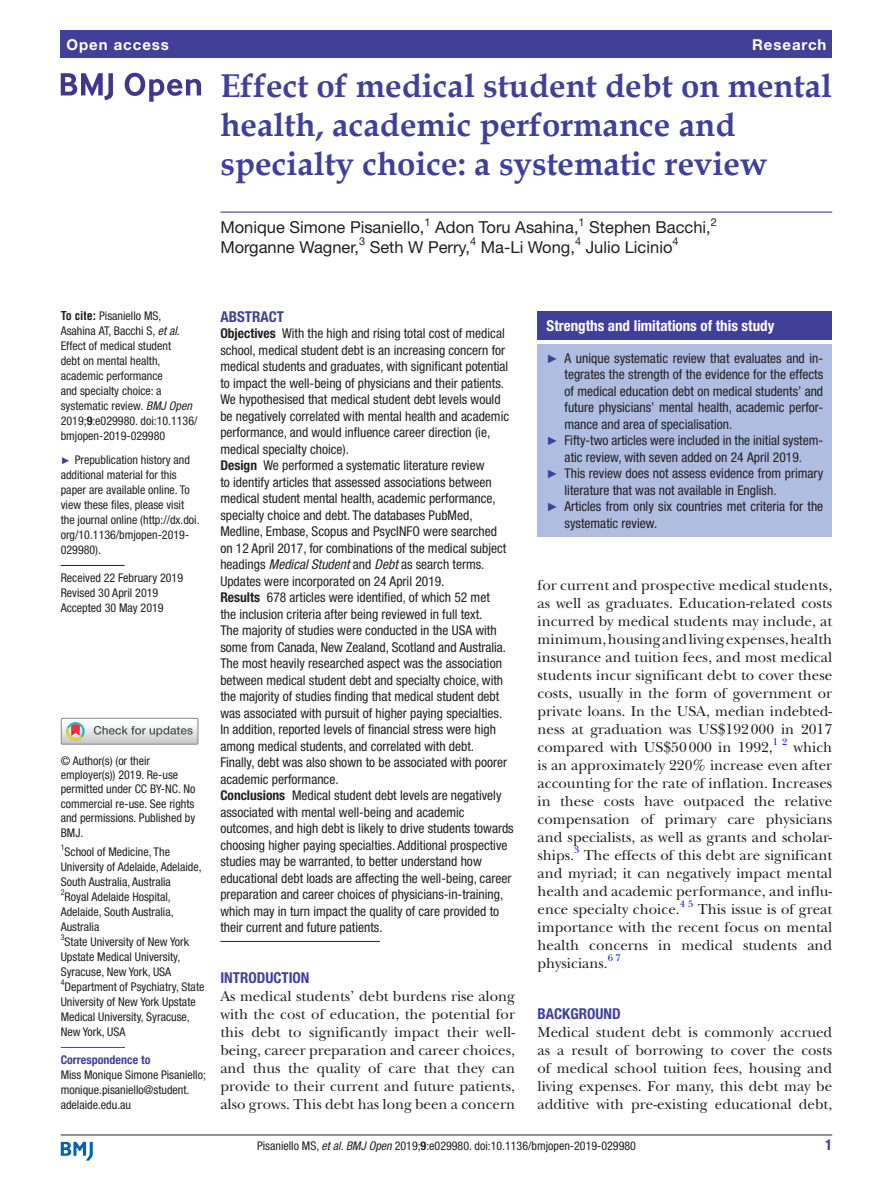
<style>
.page{position:relative;width:893px;height:1191px;background:#fff}
.page>*{position:absolute;margin:0;border:0;box-sizing:border-box;transform-origin:0 0}
.t1{font:700 33px/39px "Book Antiqua";color:#414099}
.t2{font:16.5px "Helvetica Neue LT Std";color:#231f20}
.t3{font:15px/18px "New Baskerville";color:#231f20;text-align:justify}
.t4{font:700 condensed 15px "Helvetica Neue LT Std";color:#fff}
.t5{font:700 condensed 15px "Helvetica Neue LT Std";color:#414099}
.t6{font:700 15px "Helvetica Neue LT Std";letter-spacing:.065em;color:#fff}
.t7{font:condensed 13.5px/16.5px "Helvetica Neue LT Std";color:#231f20}
.t8{font:condensed 12px/15px "Helvetica Neue LT Std";color:#231f20}
.t9{font:700 condensed 12px "Helvetica Neue LT Std";color:#414099}
.t10{font:10.95px "Helvetica Neue LT Std";color:#231f20}
.t11{font:9.9px "New Baskerville";color:#00f}
.t12{font:condensed 7.95px "Helvetica Neue LT Std";color:#231f20}
.s1{font-family:"Helvetica LT Std";font-weight:700}
.s2{font-style:italic}
.s3{font-weight:700}
.s4{font-family:"Arial";font-stretch:normal;font-size:9.75px;color:#414099}
.s5{font-family:"Arial";font-stretch:normal;font-size:12px;color:#414099}
</style>
<div class="page">
<hr style="left:61px;top:1134px;width:771px;height:1px;background:#231f20">
<svg style="left:61px;top:1141px;width:32px;height:19px"></svg>
<div style="left:61px;top:31px;width:771px;height:27px;background:#414099"></div>
<hr style="left:220px;top:211px;width:612px;height:2px;background:#414099">
<hr style="left:61px;top:565px;width:64px;height:1px;background:#231f20">
<hr style="left:61px;top:1047px;width:64px;height:1px;background:#414099">
<svg style="left:61px;top:73px;width:52px;height:27px"></svg>
<svg style="left:125px;top:73px;width:76px;height:29px"></svg>
<div style="left:61px;top:717px;width:138px;height:27px;border:1px solid #969090"></div>
<svg style="left:61px;top:718px;width:137px;height:26px"></svg>
<hr style="left:220px;top:941px;width:160px;height:1px;background:#231f20">
<div style="left:538px;top:311px;width:294px;height:29px;background:#414099"></div>
<div style="left:538px;top:344px;width:294px;height:192px;background:#afbde1"></div>
<p class="t6" style="left:66px;top:35px;width:104px">Open access</p>
<p class="t6" style="left:752px;top:35px;width:76px">Research</p>
<h1 class="t1" style="left:220px;top:66px;width:613px">Effect of medical student debt on mental health, academic performance and specialty choice: a systematic review</h1>
<p class="t2" style="left:220px;top:218px;width:206px">Monique Simone Pisaniello,</p>
<p class="t10" style="left:425px;top:215px;width:8px">1</p>
<p class="t2" style="left:435px;top:218px;width:145px">Adon Toru Asahina,</p>
<p class="t10" style="left:579px;top:215px;width:8px">1</p>
<p class="t2" style="left:589px;top:218px;width:123px">Stephen Bacchi,</p>
<p class="t10" style="left:711px;top:215px;width:8px">2</p>
<p class="t2" style="left:220px;top:237px;width:140px">Morganne Wagner,</p>
<p class="t10" style="left:359px;top:235px;width:8px">3</p>
<p class="t2" style="left:370px;top:237px;width:102px">Seth W Perry,</p>
<p class="t10" style="left:470px;top:235px;width:8px">4</p>
<p class="t2" style="left:481px;top:237px;width:96px">Ma-Li Wong,</p>
<p class="t10" style="left:575px;top:235px;width:8px">4</p>
<p class="t2" style="left:586px;top:237px;width:88px">Julio Licinio</p>
<p class="t10" style="left:672px;top:235px;width:8px">4</p>
<p class="t8" style="left:61px;top:308px;width:138px"><span class="s1">To cite:</span> Pisaniello MS,<br>Asahina AT, Bacchi S, <span class="s2">et al</span>.<br>Effect of medical student<br>debt on mental health, academic performance<br>and specialty choice: a systematic review. <span class="s2">BMJ Open<br></span>2019;<span class="s3">9</span>:e029980. doi:10.1136/ bmjopen-2019-029980</p>
<p class="t8" style="left:61px;top:452px;width:140px"><span class="s4">►</span> Prepublication history and additional material for this paper are available online. To view these files, please visit the journal online (http://dx.doi. org/10.1136/bmjopen-2019-<br>029980).</p>
<p class="t8" style="left:61px;top:570px;width:124px">Received 22 February 2019<br>Revised 30 April 2019<br>Accepted 30 May 2019</p>
<p class="t8" style="left:61px;top:753px;width:136px;line-height:14.4px">© Author(s) (or their employer(s)) 2019. Re-use permitted under CC BY-NC. No commercial re-use. See rights and permissions. Published by<br>BMJ.</p>
<p class="t12" style="left:61px;top:843px;width:5px">1</p>
<p class="t8" style="left:61px;top:844px;width:142px;text-indent:4px">School of Medicine, The<br>University of Adelaide, Adelaide,<br>South Australia, Australia</p>
<p class="t12" style="left:61px;top:888px;width:5px">2</p>
<p class="t8" style="left:61px;top:889px;width:114px;text-indent:4px">Royal Adelaide Hospital,<br>Adelaide, South Australia,<br>Australia</p>
<p class="t12" style="left:61px;top:933px;width:5px">3</p>
<p class="t8" style="left:61px;top:934px;width:130px;text-indent:4px">State University of New York<br>Upstate Medical University,<br>Syracuse, New York, USA</p>
<p class="t12" style="left:61px;top:978px;width:5px">4</p>
<p class="t8" style="left:61px;top:979px;width:145px;text-indent:4px">Department of Psychiatry, State<br>University of New York Upstate<br>Medical University, Syracuse,<br>New York, USA</p>
<p class="t9" style="left:61px;top:1052px;width:91px">Correspondence to</p>
<p class="t8" style="left:61px;top:1067px;width:147px">Miss Monique Simone Pisaniello; monique.pisaniello@student. adelaide.edu.au</p>
<p class="t5" style="left:220px;top:307px;width:65px">Abstract</p>
<p class="t7" style="left:220px;top:325px;width:295px"><span class="s3">Objectives</span> With the high and rising total cost of medical school, medical student debt is an increasing concern for medical students and graduates, with significant potential to impact the well-being of physicians and their patients.<br>We hypothesised that medical student debt levels would be negatively correlated with mental health and academic performance, and would influence career direction (ie, medical specialty choice).<br><span class="s3">Design</span> We performed a systematic literature review<br>to identify articles that assessed associations between medical student mental health, academic performance, specialty choice and debt. The databases PubMed, Medline, Embase, Scopus and PsycINFO were searched<br>on 12 April 2017, for combinations of the medical subject headings <span class="s2">Medical Student</span> and <span class="s2">Debt</span> as search terms.<br>Updates were incorporated on 24 April 2019.<br><span class="s3">Results</span> 678 articles were identified, of which 52 met<br>the inclusion criteria after being reviewed in full text.<br>The majority of studies were conducted in the USA with some from Canada, New Zealand, Scotland and Australia.<br>The most heavily researched aspect was the association between medical student debt and specialty choice, with the majority of studies finding that medical student debt was associated with pursuit of higher paying specialties.<br>In addition, reported levels of financial stress were high among medical students, and correlated with debt.<br>Finally, debt was also shown to be associated with poorer academic performance.<br><span class="s3">Conclusions</span> Medical student debt levels are negatively associated with mental well-being and academic outcomes, and high debt is likely to drive students towards choosing higher paying specialties. Additional prospective studies may be warranted, to better understand how educational debt loads are affecting the well-being, career preparation and career choices of physicians-in-training, which may in turn impact the quality of care provided to their current and future patients.</p>
<p class="t5" style="left:220px;top:969px;width:91px">Introduction</p>
<p class="t3" style="left:220px;top:987px;width:296px">As medical students’ debt burdens rise along with the cost of education, the potential for this debt to significantly impact their well&shy;being, career preparation and career choices, and thus the quality of care that they can provide to their current and future patients, also grows. This debt has long been a concern</p>
<p class="t4" style="left:547px;top:316px;width:229px">Strengths and limitations of this study</p>
<p class="t7" style="left:547px;top:349px;width:278px"><span class="s5">►</span> A unique systematic review that evaluates and in-</p>
<p class="t7" style="left:565px;top:366px;width:260px">tegrates the strength of the evidence for the effects</p>
<p class="t7" style="left:565px;top:382px;width:260px">of medical education debt on medical students’ and</p>
<p class="t7" style="left:565px;top:399px;width:260px">future physicians’ mental health, academic perfor-</p>
<p class="t7" style="left:565px;top:415px;width:169px">mance and area of specialisation.</p>
<p class="t7" style="left:547px;top:432px;width:278px"><span class="s5">►</span> Fifty-two articles were included in the initial system-</p>
<p class="t7" style="left:565px;top:448px;width:239px">atic review, with seven added on 24 April 2019.</p>
<p class="t7" style="left:547px;top:465px;width:278px"><span class="s5">►</span> This review does not assess evidence from primary</p>
<p class="t7" style="left:565px;top:481px;width:213px">literature that was not available in English.</p>
<p class="t7" style="left:547px;top:498px;width:278px"><span class="s5">►</span> Articles from only six countries met criteria for the</p>
<p class="t7" style="left:565px;top:514px;width:94px">systematic review.</p>
<p class="t3" style="left:538px;top:576px;width:296px">for current and prospective medical students, as well as graduates. Education-related costs incurred by medical students may include, at minimum, housing and living expenses, health insurance and tuition fees, and most medical students incur significant debt to cover these costs, usually in the form of government or private loans. In the USA, median indebted&shy;ness at graduation was US$192000 in 2017 compared with US$50000 in 1992,<sup>1</sup> <sup>2</sup> which is an approximately 220% increase even after accounting for the rate of inflation. Increases in these costs have outpaced the relative compensation of primary care physicians and specialists, as well as grants and scholar&shy;ships.</p>
<p class="t11" style="left:574px;top:844px;width:7px">3</p>
<p class="t3" style="left:538px;top:846px;width:296px;text-indent:46px">The effects of this debt are significant and myriad; it can negatively impact mental health and academic performance, and influ&shy;ence specialty choice.</p>
<p class="t11" style="left:680px;top:898px;width:15px">4 5</p>
<p class="t3" style="left:538px;top:900px;width:296px;text-indent:160px">This issue is of great importance with the recent focus on mental health concerns in medical students and physicians.</p>
<p class="t11" style="left:608px;top:952px;width:14px">6 7</p>
<p class="t5" style="left:538px;top:1005px;width:83px">Background</p>
<p class="t3" style="left:538px;top:1023px;width:296px">Medical student debt is commonly accrued as a result of borrowing to cover the costs of medical school tuition fees, housing and living expenses. For many, this debt may be additive with pre-existing educational debt,</p>
<p class="t8" style="left:257px;top:1137px;width:380px">Pisaniello MS, <span class="s2">et al</span>. <span class="s2">BMJ Open</span> 2019;<span class="s3">9</span>:e029980. doi:10.1136/bmjopen-2019-029980</p>
<p class="t5" style="left:825px;top:1135px;width:9px">1</p>
</div>
